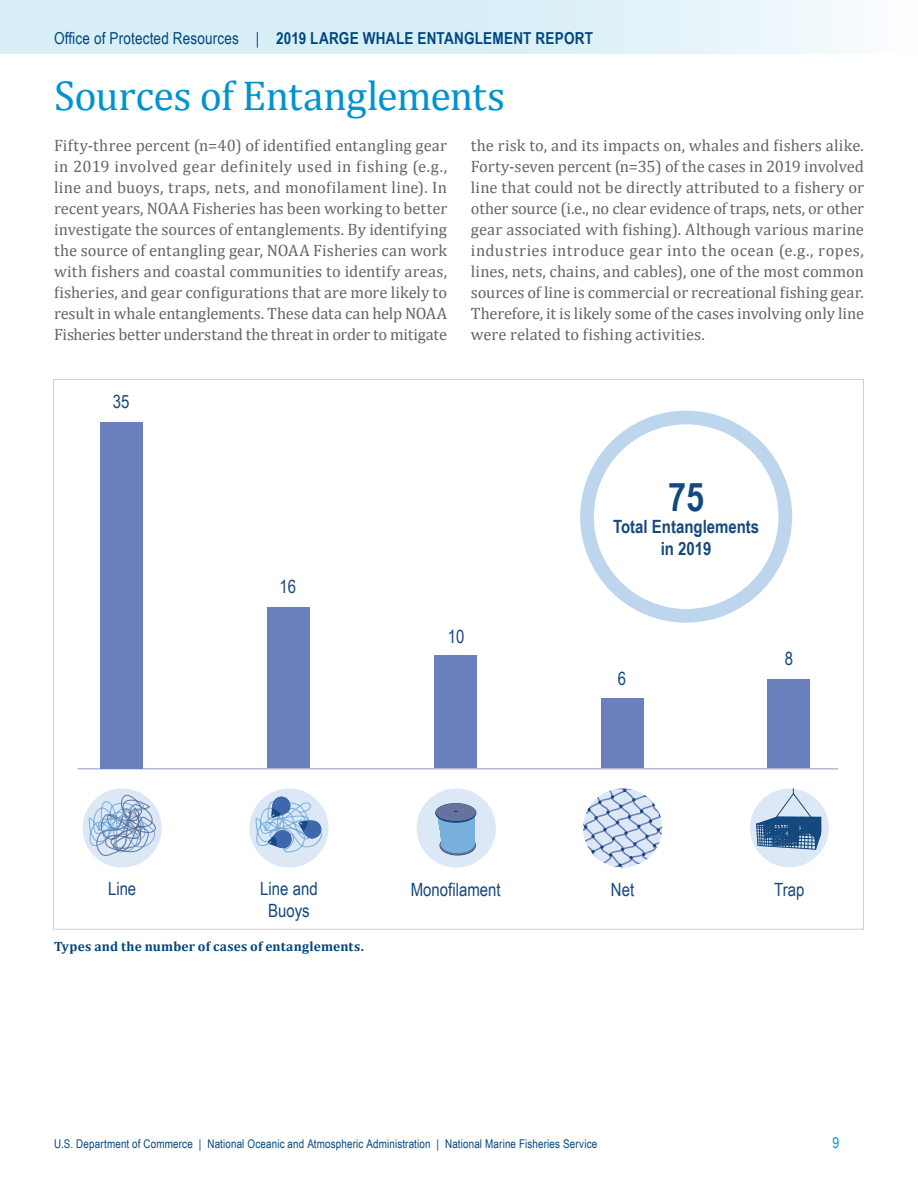
<style>
.page{position:relative;width:918px;height:1188px;background:#fff}
.page>*{position:absolute;margin:0;border:0;box-sizing:border-box;transform-origin:0 0}
.Heading_1__Serif_28{font:42px "Cambria";letter-spacing:-.015em;color:#0093d0}
.t1{font:700 39.6px "Arial Narrow";color:#14487e}
.t2{font:18.3px/21.9px "Arial Narrow";color:#14487e;text-align:center}
.t3{font:700 18.3px/21.9px "Arial Narrow";color:#14487e;text-align:center}
.BODY__Text_Serif_11{font:16.5px/21px "Cambria";letter-spacing:-.005em;color:#646464;text-align:justify}
.t4{font:700 16.5px "Arial Narrow";letter-spacing:.015em;color:#00467f}
.t5{font:15px "Arial Narrow";color:#0093d0}
.CAPTION__9_11{font:700 13.5px "Cambria";letter-spacing:.01em;color:#00467f}
.t6{font:12px "Arial Narrow";letter-spacing:.01em;color:#00467f}
.s1{font-weight:400}
</style>
<div class="page">
<div style="left:0;top:0;width:918px;height:54px;background:linear-gradient(to right,#d1ecf7,#eff8fc)"></div>
<hr style="left:0;top:0;width:1px;height:54px;background:#d9eff8">
<div style="left:267px;top:607px;width:43px;height:162px;background:#6a80bc"></div>
<div style="left:249px;top:788px;width:80px;height:80px;background:#dce8f5;border-radius:50%"></div>
<svg style="left:256px;top:795px;width:66px;height:73px"></svg>
<div style="left:580px;top:411px;width:212px;height:212px;border:14px solid #bed5ee;border-radius:50%"></div>
<div style="left:768px;top:679px;width:42px;height:90px;background:#6a80bc"></div>
<div style="left:750px;top:788px;width:79px;height:79px;background:#dce8f5;border-radius:50%"></div>
<svg style="left:755px;top:788px;width:66px;height:62px"></svg>
<div style="left:435px;top:656px;width:42px;height:113px;background:#6a80bc"></div>
<div style="left:417px;top:788px;width:79px;height:80px;background:#dce8f5;border-radius:50%"></div>
<svg style="left:440px;top:836px;width:36px;height:19px"></svg>
<svg style="left:435px;top:803px;width:41px;height:20px"></svg>
<div style="left:436px;top:803px;width:40px;height:18px;background:#65739d;border-radius:50%"></div>
<svg style="left:438px;top:811px;width:37px;height:42px"></svg>
<div style="left:601px;top:698px;width:42px;height:71px;background:#6a80bc"></div>
<svg style="left:583px;top:788px;width:79px;height:80px"></svg>
<hr style="left:78px;top:768px;width:760px;height:2px;background:#b1badc">
<div style="left:100px;top:422px;width:43px;height:347px;background:#6a80bc"></div>
<div style="left:83px;top:788px;width:79px;height:80px;background:#dce8f5;border-radius:50%"></div>
<svg style="left:89px;top:794px;width:67px;height:74px"></svg>
<p class="t4" style="left:54px;top:26px;width:541px"><span class="s1">Office of Protected Resources |</span> 2019 LARGE WHALE ENTANGLEMENT REPORT</p>
<h1 class="Heading_1__Serif_28" style="left:54px;top:71px;width:453px">Sources of Entanglements</h1>
<p class="BODY__Text_Serif_11" style="left:54px;top:135px;width:395px">Fifty-three percent (n=40) of identified entangling gear in 2019 involved gear definitely used in fishing (e.g., line and buoys, traps, nets, and monofilament line). In recent years, NOAA Fisheries has been working to better investigate the sources of entanglements. By identifying the source of entangling gear, NOAA Fisheries can work with fishers and coastal communities to identify areas, fisheries, and gear configurations that are more likely to result in whale entanglements. These data can help NOAA Fisheries better understand the threat in order to mitigate</p>
<p class="BODY__Text_Serif_11" style="left:471px;top:135px;width:395px">the risk to, and its impacts on, whales and fishers alike.<br>Forty-seven percent (n=35) of the cases in 2019 involved line that could not be directly attributed to a fishery or other source (i.e., no clear evidence of traps, nets, or other gear associated with fishing). Although various marine industries introduce gear into the ocean (e.g., ropes, lines, nets, chains, and cables), one of the most common sources of line is commercial or recreational fishing gear.<br>Therefore, it is likely some of the cases involving only line were related to fishing activities.</p>
<p class="t2" style="left:113px;top:390px;width:18px">35</p>
<p class="t2" style="left:280px;top:575px;width:18px">16</p>
<p class="t2" style="left:448px;top:625px;width:18px">10</p>
<p class="t1" style="left:668px;top:467px;width:38px">75</p>
<p class="t3" style="left:613px;top:515px;width:148px">Total Entanglements in 2019</p>
<p class="t2" style="left:618px;top:667px;width:10px">6</p>
<p class="t2" style="left:785px;top:646px;width:10px">8</p>
<p class="t2" style="left:108px;top:877px;width:30px">Line</p>
<p class="t2" style="left:260px;top:877px;width:59px">Line and<br>Buoys</p>
<p class="t2" style="left:411px;top:878px;width:91px">Monofilament</p>
<p class="t2" style="left:611px;top:878px;width:25px">Net</p>
<p class="t2" style="left:774px;top:878px;width:32px">Trap</p>
<p class="CAPTION__9_11" style="left:54px;top:937px;width:311px">Types and the number of cases of entanglements.</p>
<p class="t6" style="left:54px;top:1134px;width:545px">U.S. Department of Commerce | National Oceanic and Atmospheric Administration | National Marine Fisheries Service</p>
<p class="t5" style="left:832px;top:1131px;width:8px">9</p>
</div>
